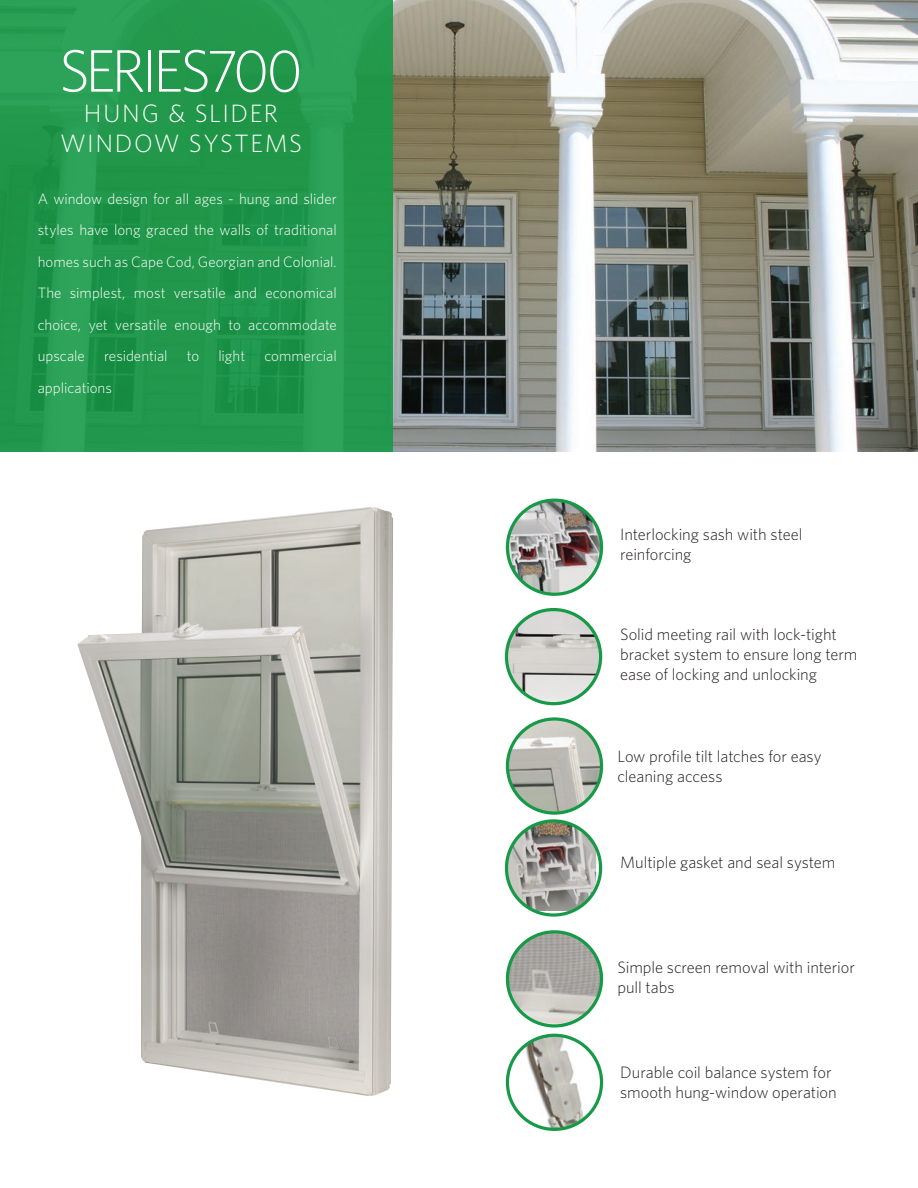
<style>
.page{position:relative;width:918px;height:1188px;background:#fff}
.page>*{position:absolute;margin:0;border:0;box-sizing:border-box;transform-origin:0 0}
.t1{font:300 60px "Whitney HTF";letter-spacing:-.07em;color:#fff}
.t2{font:300 25.05px "Whitney HTF";letter-spacing:.065em;color:#fff}
.t3{font:300 16.5px/19.8px "Whitney HTF";letter-spacing:-.005em;color:#231f20}
.t4{font:300 15px/31.5px "Whitney HTF";color:#fff;text-align:justify}
</style>
<div class="page">
<img style="left:392px;top:0;width:526px;height:451px">
<div style="left:0;top:0;width:392px;height:451px;background:linear-gradient(to right,#22994e,#239a4e)"></div>
<img style="left:77px;top:507px;width:316px;height:589px">
<img style="left:507px;top:500px;width:95px;height:94px;border-radius:47px">
<div style="left:506px;top:499px;width:97px;height:97px;border:3px solid #169a47;border-radius:50%"></div>
<img style="left:507px;top:719px;width:95px;height:94px;border-radius:47px">
<div style="left:506px;top:717px;width:97px;height:98px;border:3px solid #169a47;border-radius:50%"></div>
<img style="left:507px;top:610px;width:94px;height:94px;border-radius:47px">
<div style="left:505px;top:608px;width:97px;height:97px;border:3px solid #169a47;border-radius:50%"></div>
<img style="left:507px;top:932px;width:95px;height:94px;border-radius:47px">
<div style="left:506px;top:930px;width:97px;height:98px;border:3px solid #169a47;border-radius:50%"></div>
<img style="left:507px;top:823px;width:89px;height:88px">
<div style="left:505px;top:819px;width:97px;height:98px;border:3px solid #169a47;border-radius:50%"></div>
<img style="left:507px;top:1035px;width:95px;height:94px;border-radius:47px">
<div style="left:506px;top:1034px;width:97px;height:97px;border:3px solid #169a47;border-radius:50%"></div>
<p class="t1" style="left:59px;top:36px;width:245px">SERIES700</p>
<p class="t2" style="left:84px;top:99px;width:196px">HUNG &amp; SLIDER</p>
<p class="t2" style="left:60px;top:129px;width:244px">WINDOW SYSTEMS</p>
<p class="t4" style="left:38px;top:183px;width:301px">A window design for all ages - hung and slider styles have long graced the walls of traditional homes such as Cape Cod, Georgian and Colonial.<br>The simplest, most versatile and economical choice, yet versatile enough to accommodate upscale</p>
<p class="t4" style="left:104px;top:340px;width:65px">residential</p>
<p class="t4" style="left:187px;top:340px;width:14px">to</p>
<p class="t4" style="left:218px;top:340px;width:28px">light</p>
<p class="t4" style="left:264px;top:340px;width:74px">commercial</p>
<p class="t4" style="left:38px;top:372px;width:76px">applications</p>
<p class="t3" style="left:620px;top:524px;width:184px">Interlocking sash with steel reinforcing</p>
<p class="t3" style="left:620px;top:624px;width:239px">Solid meeting rail with lock-tight bracket system to ensure long term ease of locking and unlocking</p>
<p class="t3" style="left:617px;top:746px;width:206px">Low profile tilt latches for easy cleaning access</p>
<p class="t3" style="left:620px;top:852px;width:217px">Multiple gasket and seal system</p>
<p class="t3" style="left:617px;top:957px;width:239px">Simple screen removal with interior pull tabs</p>
<p class="t3" style="left:620px;top:1062px;width:218px">Durable coil balance system for smooth hung-window operation</p>
</div>
